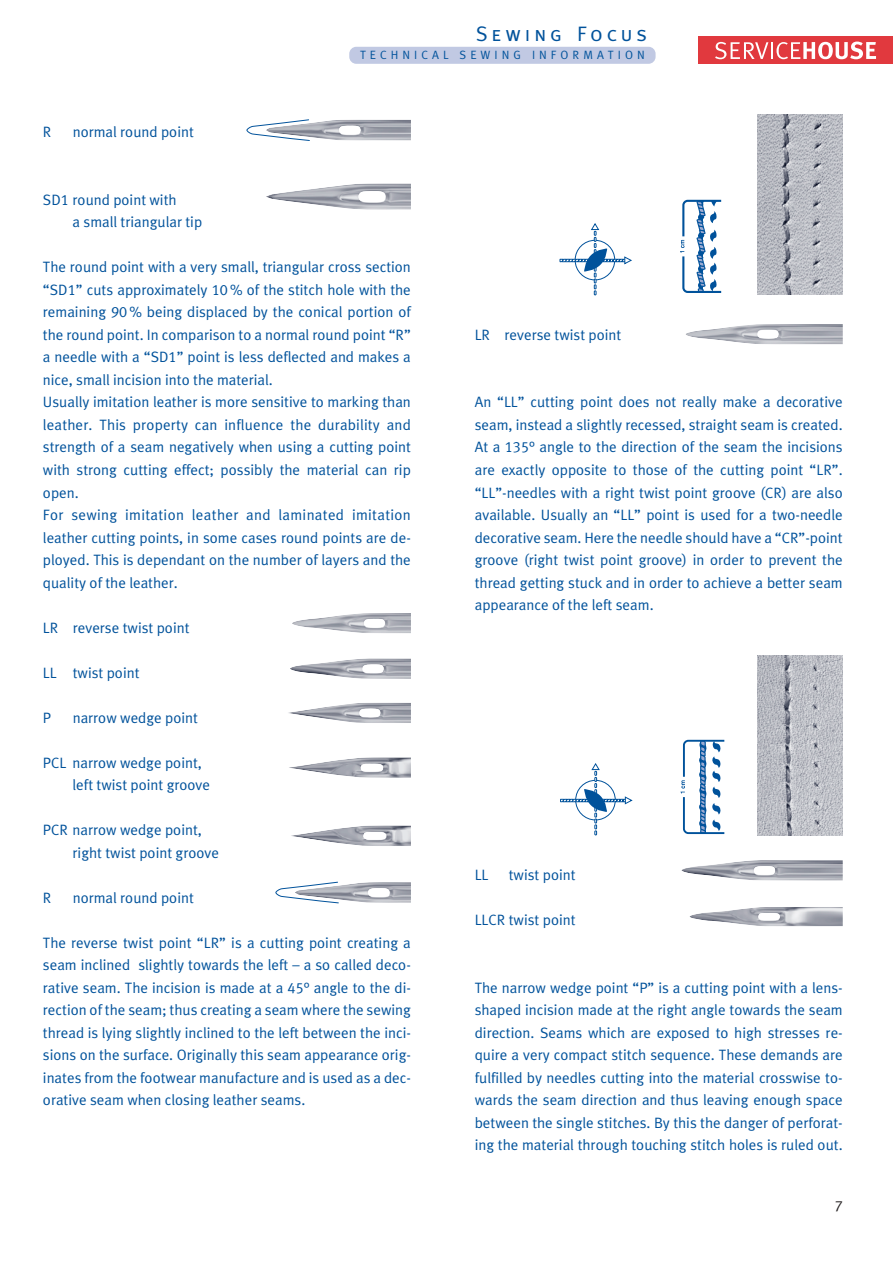
<style>
.page{position:relative;width:893px;height:1262px;background:#fff}
.page>*{position:absolute;margin:0;border:0;box-sizing:border-box;transform-origin:0 0}
.t1{font:21px "Meta Caps";letter-spacing:.185em;color:#00529b}
.t2{font:15px/22.5px "Schmetz Normal";color:#00529b}
.t3{font:15px "Schmetz Normal";color:#231f20}
.t4{font:12px "Schmetz Normal";letter-spacing:.335em;color:#00529b}
</style>
<div class="page">
<div style="left:698px;top:36px;width:194px;height:28px;background:#e1393e"></div>
<svg style="left:715px;top:42px;width:161px;height:17px"></svg>
<div style="left:349px;top:47px;width:306px;height:17px;background:#c1c9e3;border-radius:7px"></div>
<img style="left:266px;top:183px;width:145px;height:27px">
<img style="left:310px;top:120px;width:101px;height:20px">
<svg style="left:246px;top:119px;width:64px;height:22px"></svg>
<img style="left:757px;top:115px;width:85px;height:180px">
<svg style="left:559px;top:223px;width:73px;height:72px"></svg>
<img style="left:686px;top:324px;width:156px;height:20px">
<svg style="left:680px;top:199px;width:42px;height:94px"></svg>
<img style="left:689px;top:907px;width:153px;height:19px">
<img style="left:757px;top:655px;width:85px;height:180px">
<svg style="left:560px;top:763px;width:72px;height:72px"></svg>
<svg style="left:680px;top:739px;width:45px;height:96px"></svg>
<img style="left:681px;top:860px;width:161px;height:20px">
<img style="left:292px;top:613px;width:119px;height:20px">
<img style="left:290px;top:658px;width:121px;height:21px">
<img style="left:288px;top:703px;width:123px;height:20px">
<img style="left:289px;top:757px;width:122px;height:21px">
<img style="left:291px;top:825px;width:120px;height:21px">
<img style="left:339px;top:882px;width:72px;height:20px">
<svg style="left:275px;top:881px;width:64px;height:22px"></svg>
<h1 class="t1" style="left:476px;top:22px;width:172px">Sewing Focus</h1>
<p class="t2" style="left:43px;top:122px;width:10px">R</p>
<p class="t2" style="left:73px;top:122px;width:123px">normal round point</p>
<p class="t4" style="left:360px;top:50px;width:286px">TECHNICAL SEWING INFORMATION</p>
<p class="t2" style="left:73px;top:189px;width:131px;text-indent:-30px">SD1 round point with<br>a small triangular tip</p>
<p class="t2" style="left:43px;top:257px;width:369px">The round point with a very small, triangular cross section “SD1” cuts approximately 10 % of the stitch hole with the remaining 90 % being displaced by the conical portion of the round point. In comparison to a normal round point “R” a needle with a “SD1” point is less deflected and makes a nice, small incision into the material.<br>Usually imitation leather is more sensitive to marking than leather. This property can influence the durability and strength of a seam negatively when using a cutting point with strong cutting effect; possibly the material can rip open.<br>For sewing imitation leather and laminated imitation leather cutting points, in some cases round points are de&shy;ployed. This is dependant on the number of layers and the quality of the leather.</p>
<p class="t2" style="left:43px;top:617px;width:148px">LR reverse twist point</p>
<p class="t2" style="left:43px;top:662px;width:98px">LL twist point</p>
<p class="t2" style="left:43px;top:707px;width:10px">P</p>
<p class="t2" style="left:73px;top:707px;width:127px">narrow wedge point</p>
<p class="t2" style="left:73px;top:752px;width:139px;text-indent:-30px">PCL narrow wedge point, left twist point groove</p>
<p class="t2" style="left:73px;top:819px;width:148px;text-indent:-30px">PCR narrow wedge point, right twist point groove</p>
<p class="t2" style="left:43px;top:887px;width:10px">R</p>
<p class="t2" style="left:73px;top:887px;width:123px">normal round point</p>
<p class="t2" style="left:43px;top:932px;width:369px;text-align:justify">The reverse twist point “LR” is a cutting point creating a seam inclined slightly towards the left – a so called deco&shy;rative seam. The incision is made at a 45° angle to the di&shy;rection of the seam; thus creating a seam where the sewing thread is lying slightly inclined to the left between the inci&shy;sions on the surface. Originally this seam appearance orig&shy;inates from the footwear manufacture and is used as a dec&shy;orative seam when closing leather seams.</p>
<p class="t2" style="left:475px;top:324px;width:148px">LR reverse twist point</p>
<p class="t2" style="left:475px;top:392px;width:369px;text-align:justify">An “LL” cutting point does not really make a decorative seam, instead a slightly recessed, straight seam is created.<br>At a 135° angle to the direction of the seam the incisions are exactly opposite to those of the cutting point “LR”. “LL”-needles with a right twist point groove (CR) are also available. Usually an “LL” point is used for a two-needle decorative seam. Here the needle should have a “CR”-point groove (right twist point groove) in order to prevent the thread getting stuck and in order to achieve a better seam appearance of the left seam.</p>
<p class="t2" style="left:475px;top:864px;width:15px">LL</p>
<p class="t2" style="left:509px;top:864px;width:68px">twist point</p>
<p class="t2" style="left:475px;top:909px;width:102px">LLCR twist point</p>
<p class="t2" style="left:475px;top:977px;width:369px;text-align:justify">The narrow wedge point “P” is a cutting point with a lens&shy;shaped incision made at the right angle towards the seam direction. Seams which are exposed to high stresses re&shy;quire a very compact stitch sequence. These demands are fulfilled by needles cutting into the material crosswise to&shy;wards the seam direction and thus leaving enough space between the single stitches. By this the danger of perforat&shy;ing the material through touching stitch holes is ruled out.</p>
<p class="t3" style="left:834px;top:1200px;width:10px">7</p>
</div>
